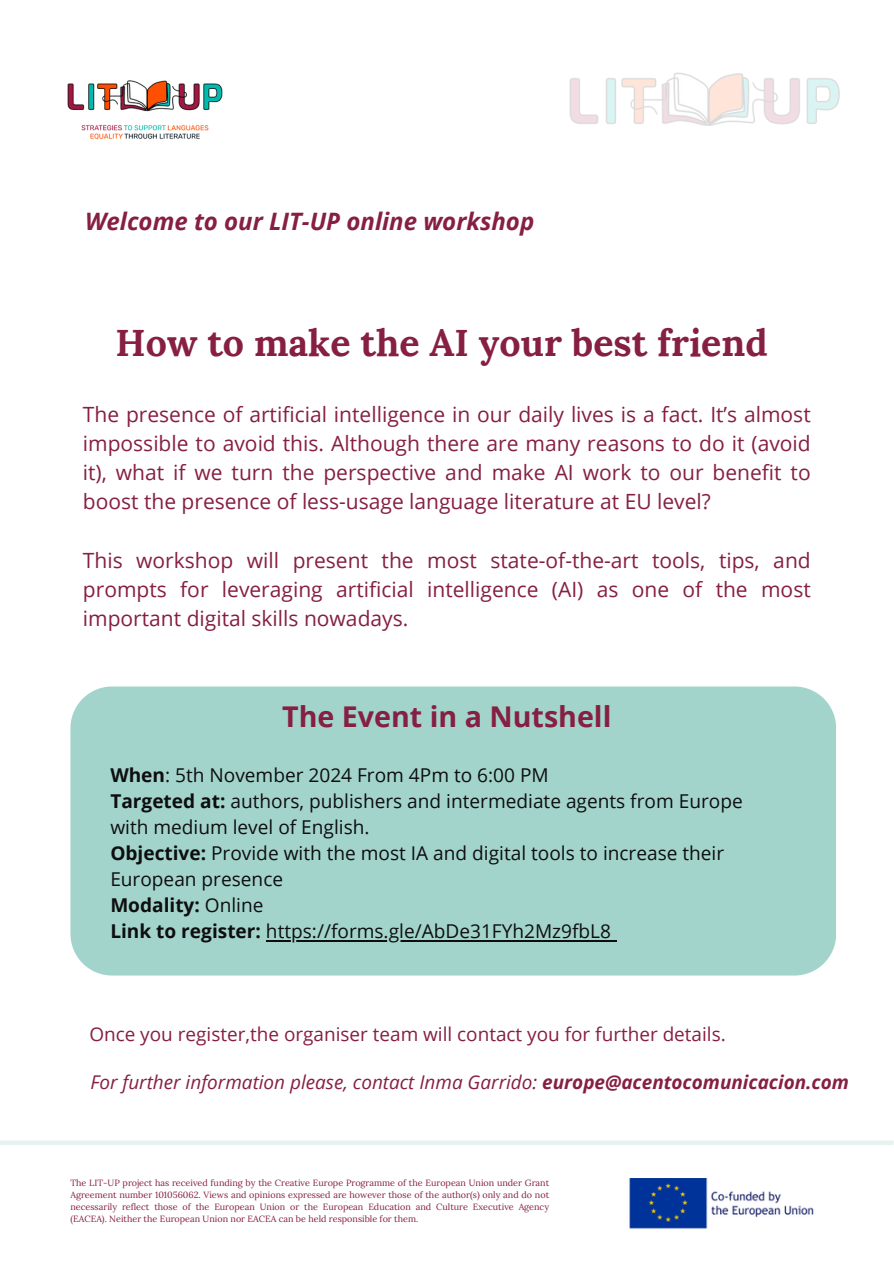
<style>
.page{position:relative;width:894px;height:1264px;background:#fff}
.page>*{position:absolute;margin:0;border:0;box-sizing:border-box;transform-origin:0 0}
.t1{font:700 37.5px "Lora";color:#861f41}
.t2{font:700 28.65px "Open Sans";color:#861f41}
.t3{font:italic 700 24px "Open Sans";color:#861f41}
.t4{font:21px/29.2px "Open Sans";color:#861f41;text-align:justify}
.t5{font:19.05px/26px "Open Sans";color:#0e0e0f}
.t6{font:italic 18.9px "Open Sans";color:#861f41}
.t7{font:18.9px "Open Sans";color:#861f41}
.t8{font:9px/12px "Lora";color:#861f41;text-align:justify}
.s1{font-weight:700}
</style>
<div class="page">
<img style="left:67px;top:80px;width:156px;height:60px">
<img style="left:629px;top:1178px;width:185px;height:51px">
<div style="left:70px;top:686px;width:765px;height:289px;background:#a2d4cc"></div>
<svg style="left:0;top:1140px;width:893px;height:4px;fill:#e4f3f0"></svg>
<img style="left:569px;top:72px;width:271px;height:54px">
<hr style="left:266px;top:939px;width:350px;height:2px;background:#0e0e0f">
<p class="t3" style="left:85px;top:204px;width:450px">Welcome to our LIT-UP online workshop</p>
<h4 class="t1" style="left:116px;top:318px;width:653px">How to make the AI your best friend</h4>
<h2 class="t4" style="left:83px;top:399px;width:729px">The presence of artificial intelligence in our daily lives is a fact. It’s almost impossible to avoid this. Although there are many reasons to do it (avoid it), what if we turn the perspective and make AI work to our benefit to boost the presence of less-usage language literature at EU level?</h2>
<h4 class="t4" style="left:83px;top:545px;width:729px">This workshop will present the most state-of-the-art tools, tips, and prompts for leveraging artificial intelligence (AI) as one of the most important digital skills nowadays.</h4>
<h1 class="t2" style="left:282px;top:696px;width:330px">The Event in a Nutshell</h1>
<h4 class="t5" style="left:110px;top:761px;width:633px"><span class="s1">When</span>: 5th November 2024 From 4Pm to 6:00 PM<br><span class="s1">Targeted at:</span> authors, publishers and intermediate agents from Europe with medium level of English.<br><span class="s1">Objective:</span> Provide with the most IA and digital tools to increase their European presence<br><span class="s1">Modality:</span> Online<br><span class="s1">Link to register:</span> https://forms.gle/AbDe31FYh2Mz9fbL8</h4>
<h4 class="t7" style="left:89px;top:1021px;width:637px">Once you register,the organiser team will contact you for further details.</h4>
<p class="t6" style="left:90px;top:1068px;width:759px">For further information please, contact Inma Garrido: <span class="s1">europe@acentocomunicacion.com</span></p>
<h3 class="t8" style="left:70px;top:1176px;width:480px">The LIT-UP project has received funding by the Creative Europe Programme of the European Union under Grant Agreement number 101056062. Views and opinions expressed are however those of the author(s) only and do not necessarily reflect those of the European Union or the European Education and Culture Executive Agency (EACEA). Neither the European Union nor EACEA can be held responsible for them.</h3>
</div>
